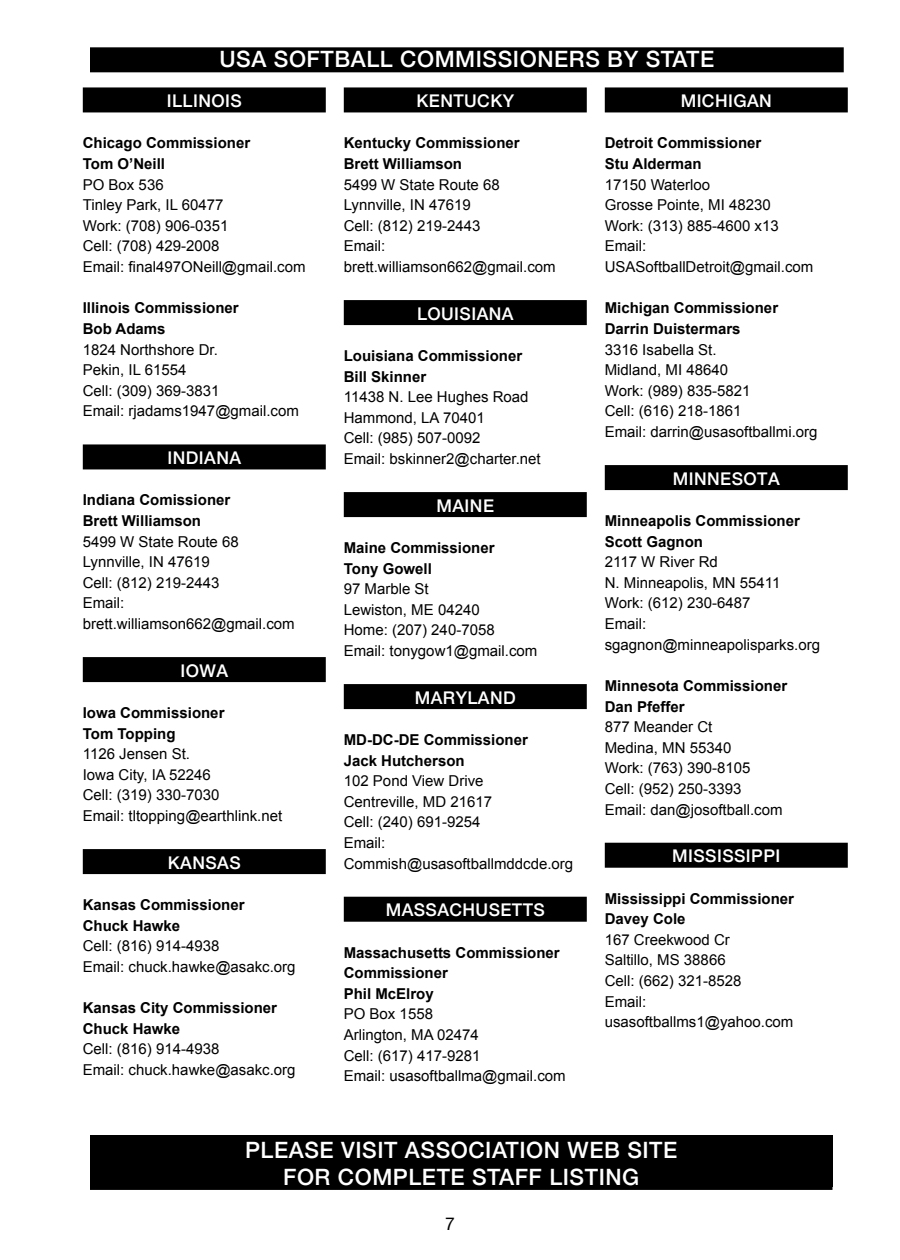
<style>
.page{position:relative;width:900px;height:1260px;background:#fff}
.page>*{position:absolute;margin:0;border:0;box-sizing:border-box;transform-origin:0 0}
.t1{font:500 22.5px/27px "Helvetica Neue";letter-spacing:.025em;color:#fff;text-align:center}
.t2{font:500 17.5px "Helvetica Neue";letter-spacing:.025em;color:#fff}
.t3{font:17.5px "Helvetica Neue";color:#000}
.t4{font:15px/20.5px "Arial";color:#000}
.t5{font:700 15px/20.5px "Arial";color:#000}
</style>
<div class="page">
<div style="left:90px;top:47px;width:754px;height:25px;background:#000"></div>
<div style="left:90px;top:1136px;width:742px;height:51px;background:#000"></div>
<div style="left:90px;top:1165px;width:742px;height:25px;background:#000"></div>
<div style="left:83px;top:87px;width:243px;height:25px;background:#000"></div>
<div style="left:83px;top:444px;width:243px;height:25px;background:#000"></div>
<div style="left:83px;top:657px;width:243px;height:25px;background:#000"></div>
<div style="left:83px;top:849px;width:243px;height:25px;background:#000"></div>
<div style="left:344px;top:87px;width:243px;height:25px;background:#000"></div>
<div style="left:344px;top:300px;width:243px;height:25px;background:#000"></div>
<div style="left:344px;top:492px;width:243px;height:25px;background:#000"></div>
<div style="left:344px;top:684px;width:243px;height:25px;background:#000"></div>
<div style="left:344px;top:897px;width:243px;height:25px;background:#000"></div>
<div style="left:605px;top:87px;width:243px;height:25px;background:#000"></div>
<div style="left:605px;top:465px;width:243px;height:25px;background:#000"></div>
<div style="left:605px;top:843px;width:243px;height:25px;background:#000"></div>
<h1 class="t1" style="left:220px;top:44px;width:496px">USA SOFTBALL COMMISSIONERS BY STATE</h1>
<p class="t2" style="left:167px;top:87px;width:77px">ILLINOIS</p>
<p class="t5" style="left:83px;top:133px;width:169px">Chicago Commissioner<br>Tom O’Neill</p>
<p class="t4" style="left:83px;top:174px;width:224px">PO Box 536<br>Tinley Park, IL 60477<br>Work: (708) 906-0351<br>Cell: (708) 429-2008<br>Email: final497ONeill@gmail.com</p>
<p class="t5" style="left:83px;top:298px;width:157px">Illinois Commissioner<br>Bob Adams</p>
<p class="t4" style="left:83px;top:339px;width:218px">1824 Northshore Dr.<br>Pekin, IL 61554<br>Cell: (309) 369-3831<br>Email: rjadams1947@gmail.com</p>
<p class="t2" style="left:167px;top:444px;width:75px">INDIANA</p>
<p class="t5" style="left:83px;top:490px;width:149px">Indiana Comissioner<br>Brett Williamson</p>
<p class="t4" style="left:83px;top:531px;width:213px">5499 W State Route 68<br>Lynnville, IN 47619<br>Cell: (812) 219-2443<br>Email: brett.williamson662@gmail.com</p>
<p class="t2" style="left:180px;top:656px;width:49px">IOWA</p>
<p class="t5" style="left:83px;top:702px;width:143px">Iowa Commissioner<br>Tom Topping</p>
<p class="t4" style="left:83px;top:744px;width:201px">1126 Jensen St.<br>Iowa City, IA 52246<br>Cell: (319) 330-7030<br>Email: tltopping@earthlink.net</p>
<p class="t2" style="left:168px;top:848px;width:74px">KANSAS</p>
<p class="t5" style="left:83px;top:894px;width:163px">Kansas Commissioner<br>Chuck Hawke</p>
<p class="t4" style="left:83px;top:936px;width:214px">Cell: (816) 914-4938<br>Email: chuck.hawke@asakc.org</p>
<p class="t5" style="left:83px;top:998px;width:196px">Kansas City Commissioner<br>Chuck Hawke</p>
<p class="t4" style="left:83px;top:1039px;width:214px">Cell: (816) 914-4938<br>Email: chuck.hawke@asakc.org</p>
<p class="t2" style="left:416px;top:87px;width:99px">KENTUCKY</p>
<p class="t5" style="left:344px;top:133px;width:177px">Kentucky Commissioner<br>Brett Williamson</p>
<p class="t4" style="left:344px;top:174px;width:213px">5499 W State Route 68<br>Lynnville, IN 47619<br>Cell: (812) 219-2443<br>Email: brett.williamson662@gmail.com</p>
<p class="t2" style="left:417px;top:299px;width:98px">LOUISIANA</p>
<p class="t5" style="left:344px;top:345px;width:180px">Louisiana Commissioner<br>Bill Skinner</p>
<p class="t4" style="left:344px;top:387px;width:198px">11438 N. Lee Hughes Road<br>Hammond, LA 70401<br>Cell: (985) 507-0092<br>Email: bskinner2@charter.net</p>
<p class="t2" style="left:437px;top:491px;width:59px">MAINE</p>
<p class="t5" style="left:344px;top:537px;width:152px">Maine Commissioner<br>Tony Gowell</p>
<p class="t4" style="left:344px;top:579px;width:195px">97 Marble St<br>Lewiston, ME 04240<br>Home: (207) 240-7058<br>Email: tonygow1@gmail.com</p>
<p class="t2" style="left:415px;top:683px;width:102px">MARYLAND</p>
<p class="t5" style="left:344px;top:729px;width:186px">MD-DC-DE Commissioner<br>Jack Hutcherson</p>
<p class="t4" style="left:344px;top:771px;width:231px">102 Pond View Drive<br>Centreville, MD 21617<br>Cell: (240) 691-9254<br>Email:<br>Commish@usasoftballmddcde.org</p>
<p class="t2" style="left:386px;top:896px;width:161px">MASSACHUSETTS</p>
<p class="t5" style="left:344px;top:942px;width:217px">Massachusetts Commissioner<br>Commissioner<br>Phil McElroy</p>
<p class="t4" style="left:344px;top:1004px;width:223px">PO Box 1558<br>Arlington, MA 02474<br>Cell: (617) 417-9281<br>Email: usasoftballma@gmail.com</p>
<p class="t2" style="left:681px;top:87px;width:93px">MICHIGAN</p>
<p class="t5" style="left:605px;top:133px;width:158px">Detroit Commissioner<br>Stu Alderman</p>
<p class="t4" style="left:605px;top:174px;width:210px">17150 Waterloo<br>Grosse Pointe, MI 48230<br>Work: (313) 885-4600 x13<br>Email:<br>USASoftballDetroit@gmail.com</p>
<p class="t5" style="left:605px;top:298px;width:175px">Michigan Commissioner<br>Darrin Duistermars</p>
<p class="t4" style="left:605px;top:339px;width:214px">3316 Isabella St.<br>Midland, MI 48640<br>Work: (989) 835-5821<br>Cell: (616) 218-1861<br>Email: darrin@usasoftballmi.org</p>
<p class="t2" style="left:673px;top:464px;width:108px">MINNESOTA</p>
<p class="t5" style="left:605px;top:510px;width:197px">Minneapolis Commissioner<br>Scott Gagnon</p>
<p class="t4" style="left:605px;top:552px;width:217px">2117 W River Rd<br>N. Minneapolis, MN 55411<br>Work: (612) 230-6487<br>Email: sgagnon@minneapolisparks.org</p>
<p class="t5" style="left:605px;top:675px;width:184px">Minnesota Commissioner<br>Dan Pfeffer</p>
<p class="t4" style="left:605px;top:717px;width:179px">877 Meander Ct<br>Medina, MN 55340<br>Work: (763) 390-8105<br>Cell: (952) 250-3393<br>Email: dan@josoftball.com</p>
<p class="t2" style="left:672px;top:842px;width:110px">MISSISSIPPI</p>
<p class="t5" style="left:605px;top:888px;width:191px">Mississippi Commissioner<br>Davey Cole</p>
<p class="t4" style="left:605px;top:929px;width:190px">167 Creekwood Cr<br>Saltillo, MS 38866<br>Cell: (662) 321-8528<br>Email: usasoftballms1@yahoo.com</p>
<h1 class="t1" style="left:245px;top:1134px;width:434px">PLEASE VISIT ASSOCIATION WEB SITE<br>FOR COMPLETE STAFF LISTING</h1>
<p class="t3" style="left:445px;top:1211px;width:11px">7</p>
</div>
